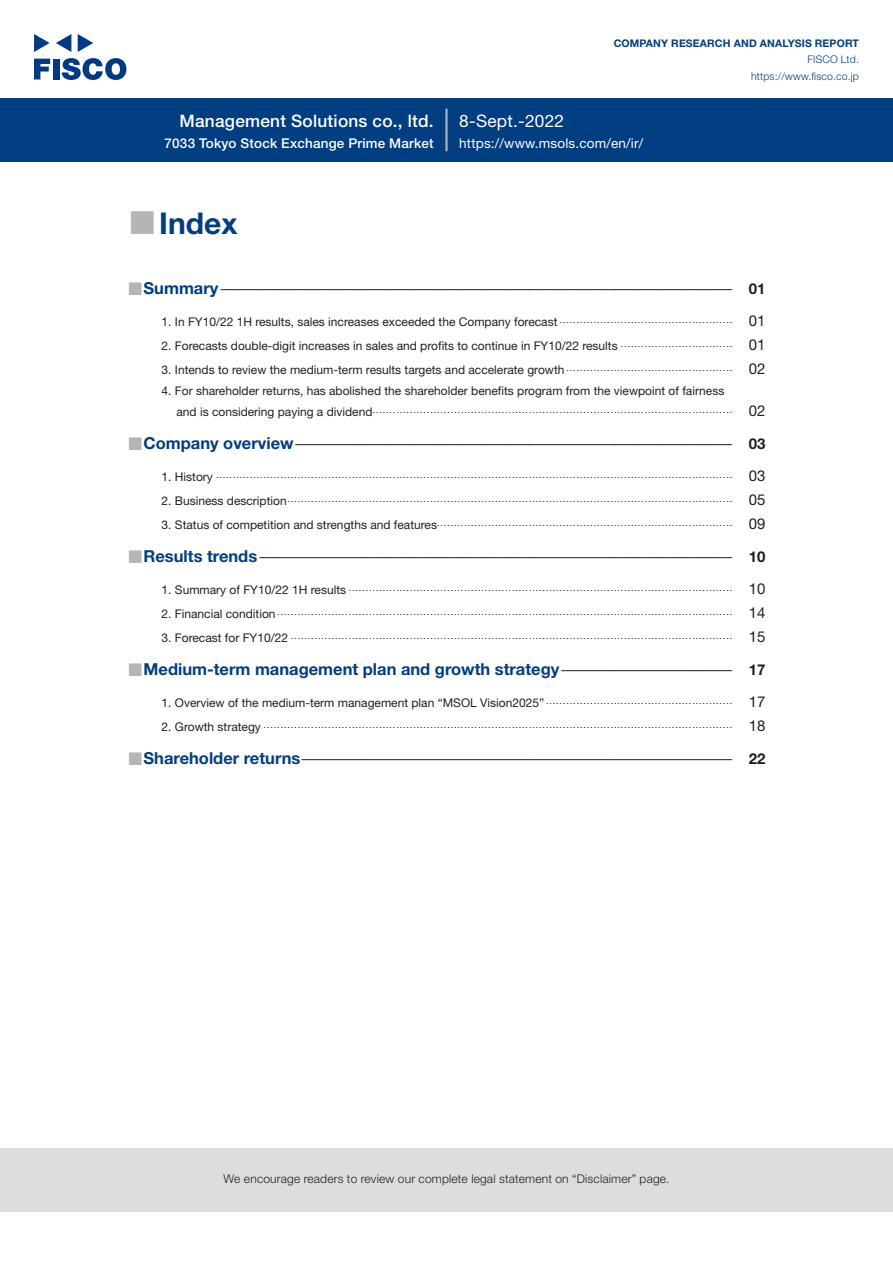
<style>
.page{position:relative;width:893px;height:1263px;background:#fff}
.page>*{position:absolute;margin:0;border:0;box-sizing:border-box;transform-origin:0 0}
.t1{font:700 30px "Helvetica Neue LT Std";color:#003d81}
.t2{font:500 17.25px "Helvetica Neue LT Std";letter-spacing:.015em;color:#fff}
.t3{font:17.25px "Helvetica Neue LT Std";letter-spacing:.015em;color:#fff}
.t4{font:700 16.5px "Helvetica Neue LT Std";color:#003d81}
.t5{font:15px "Helvetica Neue LT Std";color:#231f20}
.t6{font:700 15px "Helvetica Neue LT Std";color:#231f20}
.t7{font:500 13.5px "Helvetica Neue LT Std";letter-spacing:.015em;color:#fff}
.t8{font:13.5px "Helvetica Neue LT Std";letter-spacing:.015em;color:#fff}
.t9{font:12px "Helvetica Neue LT Std";color:#231f20}
.t10{font:300 12px "Helvetica Neue LT Std";letter-spacing:.015em;color:#231f20}
.t11{font:700 10.5px "Helvetica Neue LT Std";letter-spacing:.015em;color:#003d81}
.t12{font:300 10.5px/16.5px "Helvetica Neue LT Std";letter-spacing:.015em;color:#003d81;text-align:right}
.t13{font:9px "Helvetica Neue LT Std";color:#231f20}
.s1{font-family:"Hiragino UD Sans F Std N W6";font-weight:400;color:#b5b5b6}
.s2{font-family:"Hiragino UD Sans Std W6";font-weight:400;color:#b5b5b6}
</style>
<div class="page">
<div style="left:0;top:1148px;width:893px;height:64px;background:#ddd"></div>
<svg style="left:34px;top:59px;width:16px;height:20px"></svg>
<div style="left:53px;top:59px;width:6px;height:20px;background:#003a83"></div>
<svg style="left:62px;top:58px;width:64px;height:22px"></svg>
<svg style="left:34px;top:34px;width:16px;height:18px"></svg>
<svg style="left:78px;top:34px;width:15px;height:18px"></svg>
<svg style="left:56px;top:34px;width:15px;height:18px"></svg>
<div style="left:0;top:98px;width:893px;height:64px;background:#003d81"></div>
<hr style="left:445px;top:109px;width:3px;height:42px;background:#b5b5b6">
<h2 class="t2" style="left:180px;top:110px;width:256px">Management Solutions co., ltd.</h2>
<p class="t7" style="left:165px;top:135px;width:271px">7033 Tokyo Stock Exchange Prime Market</p>
<h1 class="t1" style="left:128px;top:204px;width:112px"><span class="s1">■</span>Index</h1>
<h2 class="t3" style="left:459px;top:110px;width:106px">8-Sept.-2022</h2>
<p class="t11" style="left:614px;top:37px;width:247px">COMPANY RESEARCH AND ANALYSIS REPORT</p>
<p class="t12" style="left:751px;top:51px;width:109px">FISCO Ltd. https://www.fisco.co j p.</p>
<p class="t8" style="left:459px;top:135px;width:186px">https://www.msols.com/ e n /i r/</p>
<h3 class="t4" style="left:127px;top:278px;width:93px"><span class="s2">■</span>Summary</h3>
<p class="t9" style="left:220px;top:281px;width:514px">---------------------------------------------------------------------------------------------------------------------------------------------------------------------------</p>
<p class="t9" style="left:162px;top:314px;width:397px">1. In FY10/22 H1 results, sales increases exceeded the Company forecast</p>
<p class="t13" style="left:560px;top:314px;width:174px">...................................................</p>
<p class="t9" style="left:162px;top:338px;width:458px">2. Forecasts double-digit increases in sales and profits to continue in FY10/22 results</p>
<p class="t13" style="left:621px;top:338px;width:113px">.................................</p>
<p class="t9" style="left:162px;top:362px;width:404px">3. Intends to review the medium-term results targets and accelerate growth</p>
<p class="t9" style="left:162px;top:384px;width:564px">4. For shareholder returns, has abolished the shareholder benefits program from the viewpoint of fairness</p>
<p class="t13" style="left:566px;top:362px;width:167px">.................................................</p>
<p class="t9" style="left:176px;top:404px;width:198px">and is considering paying a dividend</p>
<p class="t13" style="left:373px;top:404px;width:361px">..........................................................................................................</p>
<h3 class="t4" style="left:127px;top:433px;width:168px"><span class="s2">■</span>Company overview</h3>
<p class="t9" style="left:295px;top:436px;width:439px">--------------------------------------------------------------------------------------------------------------------------------------------------</p>
<p class="t9" style="left:162px;top:469px;width:53px">1. History</p>
<p class="t13" style="left:216px;top:469px;width:518px">........................................................................................................................................................</p>
<p class="t9" style="left:162px;top:493px;width:127px">2. Business description</p>
<p class="t13" style="left:287px;top:493px;width:446px">...................................................................................................................................</p>
<p class="t9" style="left:162px;top:517px;width:277px">3. Status of competition and strengths and features</p>
<p class="t13" style="left:437px;top:517px;width:297px">.......................................................................................</p>
<h3 class="t4" style="left:127px;top:546px;width:131px"><span class="s2">■</span>Results trends</h3>
<p class="t9" style="left:259px;top:549px;width:475px">--------------------------------------------------------------------------------------------------------------------------------------------------------------</p>
<p class="t9" style="left:162px;top:582px;width:186px">1. Summary of FY10/22 H1 results</p>
<p class="t13" style="left:349px;top:582px;width:385px">.................................................................................................................</p>
<p class="t9" style="left:162px;top:606px;width:116px">2. Financial condition</p>
<p class="t13" style="left:277px;top:606px;width:456px">......................................................................................................................................</p>
<p class="t9" style="left:162px;top:630px;width:128px">3. Forecast for FY10/22</p>
<p class="t13" style="left:291px;top:630px;width:443px">..................................................................................................................................</p>
<h3 class="t4" style="left:127px;top:659px;width:434px"><span class="s2">■</span>Medium-term management plan and growth strategy</h3>
<p class="t9" style="left:561px;top:662px;width:173px">---------------------------------------------------------</p>
<p class="t9" style="left:162px;top:695px;width:384px">1. Overview of the medium-term management plan “MSOL Vision2025“</p>
<p class="t13" style="left:546px;top:695px;width:188px">.......................................................</p>
<p class="t9" style="left:162px;top:719px;width:101px">2. Growth strategy</p>
<p class="t13" style="left:264px;top:719px;width:470px">..........................................................................................................................................</p>
<h3 class="t4" style="left:127px;top:748px;width:175px"><span class="s2">■</span>Shareholder returns</h3>
<p class="t9" style="left:301px;top:751px;width:433px">------------------------------------------------------------------------------------------------------------------------------------------------</p>
<p class="t6" style="left:749px;top:279px;width:18px">01</p>
<p class="t5" style="left:749px;top:311px;width:18px">01</p>
<p class="t5" style="left:749px;top:335px;width:18px">01</p>
<p class="t5" style="left:749px;top:359px;width:18px">02</p>
<p class="t5" style="left:749px;top:401px;width:18px">02</p>
<p class="t6" style="left:749px;top:434px;width:18px">03</p>
<p class="t5" style="left:749px;top:466px;width:18px">03</p>
<p class="t5" style="left:749px;top:490px;width:18px">05</p>
<p class="t5" style="left:749px;top:514px;width:18px">09</p>
<p class="t6" style="left:749px;top:547px;width:18px">10</p>
<p class="t5" style="left:749px;top:579px;width:18px">10</p>
<p class="t5" style="left:749px;top:603px;width:18px">14</p>
<p class="t5" style="left:749px;top:627px;width:18px">15</p>
<p class="t6" style="left:749px;top:660px;width:18px">17</p>
<p class="t5" style="left:749px;top:692px;width:18px">17</p>
<p class="t5" style="left:749px;top:716px;width:18px">18</p>
<p class="t6" style="left:749px;top:749px;width:18px">22</p>
<p class="t10" style="left:223px;top:1171px;width:448px">We encourage readers to review our complete legal statement on “Disclaimer” page.</p>
</div>
